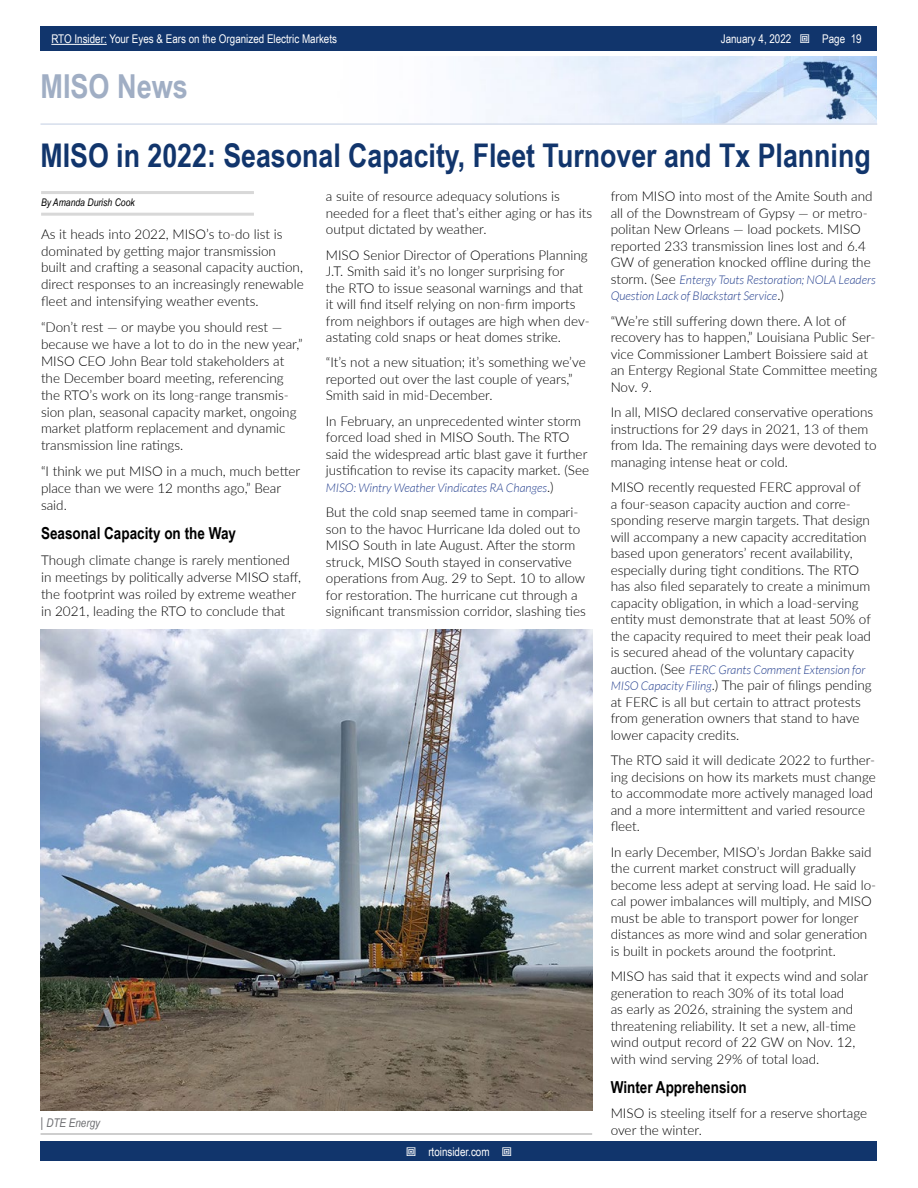
<style>
.page{position:relative;width:918px;height:1188px;background:#fff}
.page>*{position:absolute;margin:0;border:0;box-sizing:border-box;transform-origin:0 0}
.t1{font:700 33px "Arial Narrow";color:#a0aec4}
.t2{font:700 32.7px "Arial Narrow";color:#11356c}
.t3{font:700 16.5px "Arial Narrow";color:#000}
.t4{font:300 13.5px/16.5px "Lato";color:#000}
.t5{font:italic 300 12px/16.5px "Lato";color:#25408f}
.t6{font:12px "Arial Narrow";color:#fff}
.t7{font:italic 12px "Arial Narrow";color:#6d6e71}
.t8{font:italic 10.5px "Arial Narrow";color:#000}
.s1{font-style:normal;font-size:13.5px;color:#000}
.s2{font-style:italic;font-size:12px;color:#25408f}
.s3{font-style:normal;font-size:13.5px}
</style>
<div class="page">
<div style="left:41px;top:1142px;width:836px;height:19px;background:#11356c"></div>
<div style="left:41px;top:27px;width:836px;height:24px;background:#11356c"></div>
<hr style="left:51px;top:44px;width:56px;height:1px;background:#fff">
<img style="left:474px;top:56px;width:403px;height:67px">
<hr style="left:40px;top:123px;width:837px;height:2px;background:#d6deec">
<hr style="left:41px;top:191px;width:213px;height:3px;background:#d8d8d8">
<hr style="left:41px;top:213px;width:213px;height:3px;background:#d8d8d8">
<hr style="left:41px;top:1133px;width:551px;height:2px;background:#bfbfbf">
<img style="left:41px;top:630px;width:552px;height:481px">
<p class="t6" style="left:51px;top:30px;width:287px">RTO Insider: Your Eyes &amp; Ears on the Organized Electric Markets</p>
<p class="t6" style="left:721px;top:30px;width:72px">January 4, 2022</p>
<p class="t6" style="left:822px;top:30px;width:41px">Page 19</p>
<h1 class="t1" style="left:40px;top:61px;width:149px">MISO News</h1>
<h2 class="t2" style="left:40px;top:131px;width:832px">MISO in 2022: Seasonal Capacity, Fleet Turnover and Tx Planning</h2>
<p class="t8" style="left:41px;top:195px;width:95px">By Amanda Durish Cook</p>
<p class="t4" style="left:326px;top:188px;width:268px">a suite of resource adequacy solutions is needed for a fleet that’s either aging or has its output dictated by weather.</p>
<p class="t4" style="left:326px;top:246px;width:266px">MISO Senior Director of Operations Planning J.T. Smith said it’s no longer surprising for<br>the RTO to issue seasonal warnings and that it will find itself relying on non-firm imports from neighbors if outages are high when dev&shy;astating cold snaps or heat domes strike.</p>
<p class="t4" style="left:326px;top:354px;width:261px">“It’s not a new situation; it’s something we’ve reported out over the last couple of years,”<br>Smith said in mid-December.</p>
<p class="t4" style="left:326px;top:412px;width:265px">In February, an unprecedented winter storm forced load shed in MISO South. The RTO said the widespread artic blast gave it further justification to revise its capacity market. (See</p>
<p class="t5" style="left:326px;top:480px;width:229px">MISO: Wintry Weather Vindicates RA Changes<span class="s1">.)</span></p>
<p class="t4" style="left:326px;top:504px;width:261px">But the cold snap seemed tame in compari&shy;son to the havoc Hurricane Ida doled out to MISO South in late August. After the storm struck, MISO South stayed in conservative operations from Aug. 29 to Sept. 10 to allow for restoration. The hurricane cut through a significant transmission corridor, slashing ties</p>
<p class="t4" style="left:611px;top:188px;width:263px">from MISO into most of the Amite South and all of the Downstream of Gypsy — or metro&shy;politan New Orleans — load pockets. MISO reported 233 transmission lines lost and 6.4<br>GW of generation knocked offline during the</p>
<p class="t5" style="left:611px;top:272px;width:267px"><span class="s1">storm. (See</span> Entergy Touts Restoration; NOLA Leaders<br>Question Lack of Blackstart Service<span class="s1">.)</span></p>
<p class="t4" style="left:611px;top:312px;width:268px">“We’re still suffering down there. A lot of recovery has to happen,” Louisiana Public Ser&shy;vice Commissioner Lambert Boissiere said at an Entergy Regional State Committee meeting Nov. 9.</p>
<p class="t4" style="left:611px;top:404px;width:268px">In all, MISO declared conservative operations instructions for 29 days in 2021, 13 of them from Ida. The remaining days were devoted to managing intense heat or cold.</p>
<p class="t4" style="left:611px;top:479px;width:262px">MISO recently requested FERC approval of<br>a four-season capacity auction and corre&shy;sponding reserve margin targets. That design will accompany a new capacity accreditation based upon generators’ recent availability, especially during tight conditions. The RTO has also filed separately to create a minimum capacity obligation, in which a load-serving entity must demonstrate that at least 50% of the capacity required to meet their peak load is secured ahead of the voluntary capacity</p>
<p class="t5" style="left:611px;top:662px;width:256px"><span class="s1">auction. (See</span> FERC Grants Comment Extension for</p>
<p class="t4" style="left:611px;top:677px;width:262px"><span class="s2">MISO Capacity Filing</span>.) The pair of filings pending at FERC is all but certain to attract protests from generation owners that stand to have lower capacity credits.</p>
<p class="t4" style="left:611px;top:752px;width:267px">The RTO said it will dedicate 2022 to further&shy;ing decisions on how its markets must change to accommodate more actively managed load and a more intermittent and varied resource fleet.</p>
<p class="t4" style="left:611px;top:843px;width:267px">In early December, MISO’s Jordan Bakke said the current market construct will gradually become less adept at serving load. He said lo&shy;cal power imbalances will multiply, and MISO must be able to transport power for longer distances as more wind and solar generation is built in pockets around the footprint.</p>
<p class="t4" style="left:611px;top:968px;width:259px">MISO has said that it expects wind and solar generation to reach 30% of its total load<br>as early as 2026, straining the system and threatening reliability. It set a new, all-time wind output record of 22 GW on Nov. 12, with wind serving 29% of total load.</p>
<p class="t3" style="left:611px;top:1075px;width:138px">Winter Apprehension</p>
<p class="t4" style="left:611px;top:1105px;width:258px">MISO is steeling itself for a reserve shortage over the winter.</p>
<p class="t4" style="left:41px;top:225px;width:264px">As it heads into 2022, MISO’s to-do list is dominated by getting major transmission built and crafting a seasonal capacity auction, direct responses to an increasingly renewable fleet and intensifying weather events.</p>
<p class="t4" style="left:41px;top:318px;width:263px">“Don’t rest — or maybe you should rest — because we have a lot to do in the new year,” MISO CEO John Bear told stakeholders at the December board meeting, referencing the RTO’s work on its long-range transmis&shy;sion plan, seasonal capacity market, ongoing market platform replacement and dynamic transmission line ratings.</p>
<p class="t4" style="left:41px;top:462px;width:261px">“I think we put MISO in a much, much better place than we were 12 months ago,” Bear said.</p>
<p class="t3" style="left:41px;top:521px;width:197px">Seasonal Capacity on the Way</p>
<p class="t4" style="left:41px;top:552px;width:262px">Though climate change is rarely mentioned in meetings by politically adverse MISO staff, the footprint was roiled by extreme weather in 2021, leading the RTO to conclude that</p>
<p class="t7" style="left:41px;top:1114px;width:61px"><span class="s3">|</span> DTE Energy</p>
<p class="t6" style="left:428px;top:1143px;width:63px">rtoinsider.com</p>
</div>
